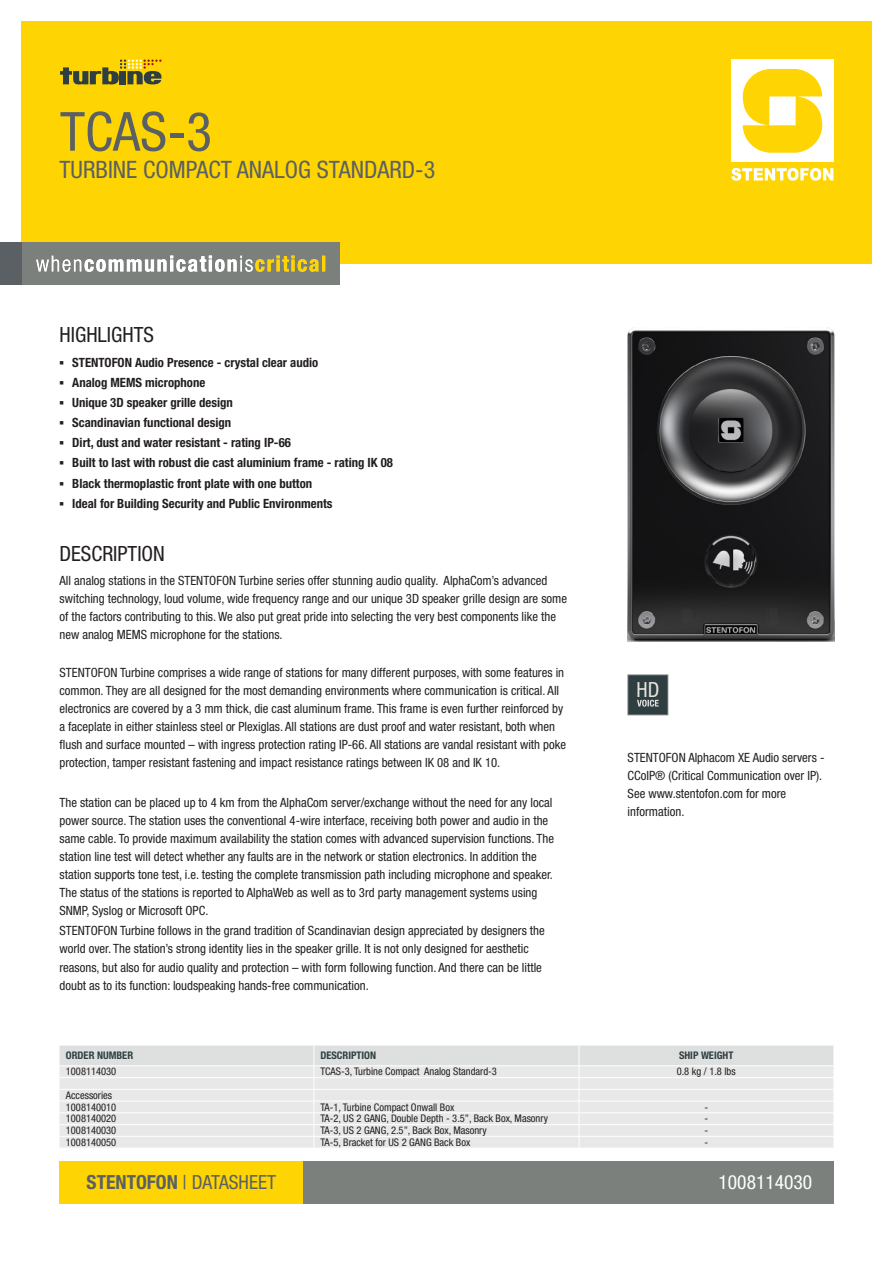
<style>
.page{position:relative;width:893px;height:1263px;background:#fff}
.page>*{position:absolute;margin:0;border:0;box-sizing:border-box;transform-origin:0 0}
.Heading_1{font:condensed 54px "Helvetica Neue LT Std";color:#5b6064}
.Heading_1_subline{font:condensed 24px "Helvetica Neue LT Std";color:#5b6064}
.Heading_2{font:condensed 21px "Helvetica Neue LT Std";color:#231f20}
.Heading_1-2{font:condensed 20.85px "Helvetica Neue LT Std";color:#e6e4df}
.t1{font:condensed 19.5px "Helvetica Neue LT Std";color:#5b6064}
.Tagline{font:condensed 19.5px "Helvetica Neue LT Std";color:#fff}
.Features_Bullet_list{font:condensed 12.75px/18px "Helvetica Neue LT Std";color:#231f20}
.t2{font:700 condensed 12.75px "Helvetica Neue LT Std";color:#231f20}
.Table{font:condensed 10.5px "Helvetica Neue LT Std";color:#231f20}
.Table-2{font:700 condensed 10.5px "Helvetica Neue LT Std";color:#2e3e41}
.s1{font-family:"Arial";font-stretch:normal}
.s2{font-weight:700}
</style>
<div class="page">
<div style="left:21px;top:21px;width:851px;height:243px;background:#fed503"></div>
<div style="left:303px;top:1161px;width:530px;height:42px;background:#7b807d"></div>
<div style="left:60px;top:1161px;width:243px;height:42px;background:#fed503"></div>
<div style="left:731px;top:60px;width:102px;height:102px;background:#fff"></div>
<svg style="left:743px;top:69px;width:79px;height:84px"></svg>
<svg style="left:731px;top:168px;width:102px;height:13px"></svg>
<div style="left:21px;top:242px;width:319px;height:43px;background:#7b807d"></div>
<div style="left:0;top:242px;width:21px;height:43px;background:#5b6064"></div>
<svg style="left:36px;top:255px;width:289px;height:17px"></svg>
<svg style="left:60px;top:60px;width:102px;height:24px"></svg>
<img style="left:628px;top:327px;width:207px;height:315px">
<div style="left:628px;top:675px;width:40px;height:40px;background:#2e3e41"></div>
<div style="left:628px;top:675px;width:40px;height:40px;border:1px solid #7b807d"></div>
<svg style="left:637px;top:700px;width:22px;height:7px"></svg>
<svg style="left:60px;top:1045px;width:773px;height:103px;background:#e7e8e7"></svg>
<p class="Heading_1" style="left:60px;top:100px;width:153px">TCAS-3</p>
<p class="Heading_1_subline" style="left:60px;top:156px;width:377px">TURBINE COMPACT ANALOG STANDARD-3</p>
<p class="Heading_2" style="left:60px;top:323px;width:96px">HIGHLIGHTS</p>
<p class="t2" style="left:60px;top:355px;width:260px"><span class="s1">▪</span> STENTOFON Audio Presence - crystal clear audio</p>
<p class="t2" style="left:60px;top:375px;width:147px"><span class="s1">▪</span> Analog MEMS microphone</p>
<p class="t2" style="left:60px;top:395px;width:175px"><span class="s1">▪</span> Unique 3D speaker grille design</p>
<p class="t2" style="left:60px;top:415px;width:173px"><span class="s1">▪</span> Scandinavian functional design</p>
<p class="t2" style="left:60px;top:435px;width:233px"><span class="s1">▪</span> Dirt, dust and water resistant - rating IP-66</p>
<p class="t2" style="left:60px;top:455px;width:335px"><span class="s1">▪</span> Built to last with robust die cast aluminium frame - rating IK 08</p>
<p class="t2" style="left:60px;top:475px;width:254px"><span class="s1">▪</span> Black thermoplastic front plate with one button</p>
<p class="t2" style="left:60px;top:495px;width:274px"><span class="s1">▪</span> Ideal for Building Security and Public Environments</p>
<p class="Heading_2" style="left:60px;top:541px;width:107px">DESCRIPTION</p>
<p class="Features_Bullet_list" style="left:60px;top:571px;width:509px">All analog stations in the STENTOFON Turbine series offer stunning audio quality. AlphaCom’s advanced switching technology, loud volume, wide frequency range and our unique 3D speaker grille design are some of the factors contributing to this. We also put great pride into selecting the very best components like the new analog MEMS microphone for the stations.</p>
<p class="Features_Bullet_list" style="left:60px;top:663px;width:508px">STENTOFON Turbine comprises a wide range of stations for many different purposes, with some features in common. They are all designed for the most demanding environments where communication is critical. All electronics are covered by a 3 mm thick, die cast aluminum frame. This frame is even further reinforced by a faceplate in either stainless steel or Plexiglas. All stations are dust proof and water resistant, both when flush and surface mounted – with ingress protection rating IP-66. All stations are vandal resistant with poke protection, tamper resistant fastening and impact resistance ratings between IK 08 and IK 10.</p>
<p class="Features_Bullet_list" style="left:60px;top:794px;width:496px">The station can be placed up to 4 km from the AlphaCom server/exchange without the need for any local power source. The station uses the conventional 4-wire interface, receiving both power and audio in the same cable. To provide maximum availability the station comes with advanced supervision functions. The station line test will detect whether any faults are in the network or station electronics. In addition the station supports tone test, i.e. testing the complete transmission path including microphone and speaker.<br>The status of the stations is reported to AlphaWeb as well as to 3rd party management systems using SNMP, Syslog or Microsoft OPC.</p>
<p class="Features_Bullet_list" style="left:60px;top:922px;width:487px">STENTOFON Turbine follows in the grand tradition of Scandinavian design appreciated by designers the world over. The station’s strong identity lies in the speaker grille. It is not only designed for aesthetic reasons, but also for audio quality and protection – with form following function. And there can be little doubt as to its function: loudspeaking hands-free communication.</p>
<p class="Heading_1-2" style="left:636px;top:678px;width:24px">HD</p>
<p class="Features_Bullet_list" style="left:628px;top:748px;width:198px">STENTOFON Alphacom XE Audio servers -<br>CCoIP® (Critical Communication over IP).<br>See www.stentofon.com for more information.</p>
<p class="Table-2" style="left:66px;top:1049px;width:69px">ORDER NUMBER</p>
<p class="Table-2" style="left:320px;top:1049px;width:57px">DESCRIPTION</p>
<p class="Table-2" style="left:679px;top:1049px;width:56px">SHIP WEIGHT</p>
<p class="Table" style="left:66px;top:1066px;width:52px">1008114030</p>
<p class="Table" style="left:320px;top:1066px;width:178px">TCAS-3, Turbine Compact Analog Standard-3</p>
<p class="Table" style="left:677px;top:1066px;width:60px">0.8 kg / 1.8 lbs</p>
<p class="Table" style="left:66px;top:1089px;width:48px">Accessories</p>
<p class="Table" style="left:66px;top:1101px;width:52px">1008140010</p>
<p class="Table" style="left:320px;top:1101px;width:135px">TA-1, Turbine Compact Onwall Box</p>
<p class="Table" style="left:704px;top:1101px;width:5px">-</p>
<p class="Table" style="left:66px;top:1113px;width:52px">1008140020</p>
<p class="Table" style="left:320px;top:1113px;width:229px">TA-2, US 2 GANG, Double Depth - 3.5”, Back Box, Masonry</p>
<p class="Table" style="left:704px;top:1113px;width:5px">-</p>
<p class="Table" style="left:66px;top:1124px;width:52px">1008140030</p>
<p class="Table" style="left:320px;top:1124px;width:168px">TA-3, US 2 GANG, 2.5”, Back Box, Masonry</p>
<p class="Table" style="left:704px;top:1124px;width:5px">-</p>
<p class="Table" style="left:66px;top:1136px;width:52px">1008140050</p>
<p class="Table" style="left:320px;top:1136px;width:151px">TA-5, Bracket for US 2 GANG Back Box</p>
<p class="Table" style="left:704px;top:1136px;width:5px">-</p>
<h3 class="t1" style="left:87px;top:1171px;width:191px"><span class="s2">STENTOFON</span> | DATASHEET</h3>
<p class="Tagline" style="left:719px;top:1171px;width:95px">1008114030</p>
</div>
